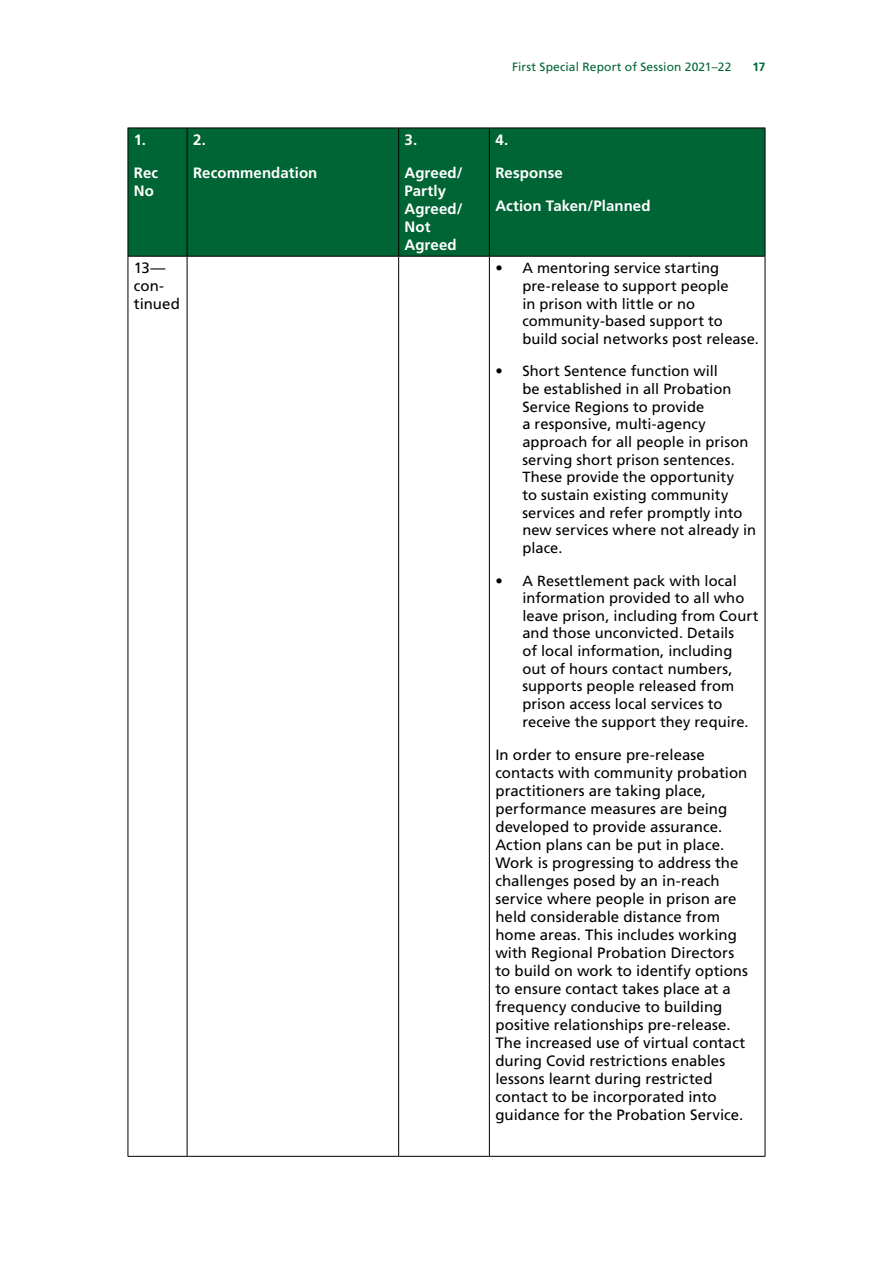
<style>
.page{position:relative;width:893px;height:1263px;background:#fff}
.page>*{position:absolute;margin:0;border:0;box-sizing:border-box;transform-origin:0 0}
.t1{font:15px/18px "Frutiger LT Std";letter-spacing:.005em;color:#000}
.t2{font:700 15px/18px "Frutiger LT Std";letter-spacing:.005em;color:#fff}
.t3{font:14.7px/17.7px "Frutiger LT Std";letter-spacing:.005em;color:#000}
.t4{font:12px "Frutiger LT Std";letter-spacing:.015em;color:#006535}
.t5{font:700 12px "Frutiger LT Std";color:#006535}
</style>
<div class="page">
<div style="left:129px;top:129px;width:636px;height:127px;background:#006535"></div>
<hr style="left:128px;top:128px;width:59px;height:1px;background:#000">
<hr style="left:128px;top:128px;width:1px;height:128px;background:#000">
<hr style="left:187px;top:128px;width:212px;height:1px;background:#000">
<hr style="left:187px;top:128px;width:1px;height:128px;background:#000">
<hr style="left:399px;top:128px;width:90px;height:1px;background:#000">
<hr style="left:398px;top:128px;width:1px;height:128px;background:#000">
<hr style="left:489px;top:128px;width:276px;height:1px;background:#000">
<hr style="left:489px;top:128px;width:1px;height:128px;background:#000">
<hr style="left:765px;top:128px;width:1px;height:128px;background:#000">
<hr style="left:128px;top:256px;width:59px;height:1px;background:#000">
<hr style="left:128px;top:257px;width:1px;height:899px;background:#000">
<hr style="left:187px;top:256px;width:212px;height:1px;background:#000">
<hr style="left:187px;top:257px;width:1px;height:899px;background:#000">
<hr style="left:399px;top:256px;width:90px;height:1px;background:#000">
<hr style="left:398px;top:257px;width:1px;height:899px;background:#000">
<hr style="left:489px;top:256px;width:276px;height:1px;background:#000">
<hr style="left:489px;top:257px;width:1px;height:899px;background:#000">
<hr style="left:765px;top:257px;width:1px;height:899px;background:#000">
<hr style="left:128px;top:1156px;width:59px;height:1px;background:#000">
<hr style="left:187px;top:1156px;width:212px;height:1px;background:#000">
<hr style="left:399px;top:1156px;width:90px;height:1px;background:#000">
<hr style="left:489px;top:1156px;width:276px;height:1px;background:#000">
<p class="t2" style="left:134px;top:131px;width:14px">1.</p>
<p class="t2" style="left:134px;top:164px;width:26px">Rec<br>No</p>
<p class="t2" style="left:193px;top:131px;width:14px">2.</p>
<p class="t2" style="left:193px;top:164px;width:126px">Recommendation</p>
<p class="t2" style="left:405px;top:131px;width:14px">3.</p>
<p class="t2" style="left:405px;top:164px;width:60px">Agreed/<br>Partly<br>Agreed/<br>Not<br>Agreed</p>
<p class="t4" style="left:512px;top:59px;width:221px">First Special Report of Session 2021–22</p>
<p class="t5" style="left:752px;top:59px;width:14px">17</p>
<p class="t2" style="left:495px;top:131px;width:14px">4.</p>
<p class="t2" style="left:495px;top:164px;width:69px">Response</p>
<p class="t2" style="left:495px;top:197px;width:157px">Action Taken/Planned</p>
<p class="t1" style="left:134px;top:259px;width:47px">13— con&shy;tinued</p>
<p class="t3" style="left:522px;top:259px;width:238px;text-indent:-27px">• A mentoring service starting pre-release to support people<br>in prison with little or no community-based support to build social networks post release.</p>
<p class="t3" style="left:522px;top:363px;width:235px;text-indent:-27px">• Short Sentence function will<br>be established in all Probation<br>Service Regions to provide<br>a responsive, multi-agency approach for all people in prison serving short prison sentences.<br>These provide the opportunity<br>to sustain existing community services and refer promptly into new services where not already in place.</p>
<p class="t3" style="left:522px;top:572px;width:237px;text-indent:-27px">• A Resettlement pack with local information provided to all who leave prison, including from Court and those unconvicted. Details<br>of local information, including out of hours contact numbers, supports people released from prison access local services to receive the support they require.</p>
<p class="t1" style="left:495px;top:746px;width:254px">In order to ensure pre-release contacts with community probation practitioners are taking place, performance measures are being developed to provide assurance.<br>Action plans can be put in place.<br>Work is progressing to address the challenges posed by an in-reach service where people in prison are held considerable distance from home areas. This includes working with Regional Probation Directors to build on work to identify options to ensure contact takes place at a frequency conducive to building positive relationships pre-release.<br>The increased use of virtual contact during Covid restrictions enables lessons learnt during restricted contact to be incorporated into guidance for the Probation Service.</p>
</div>
